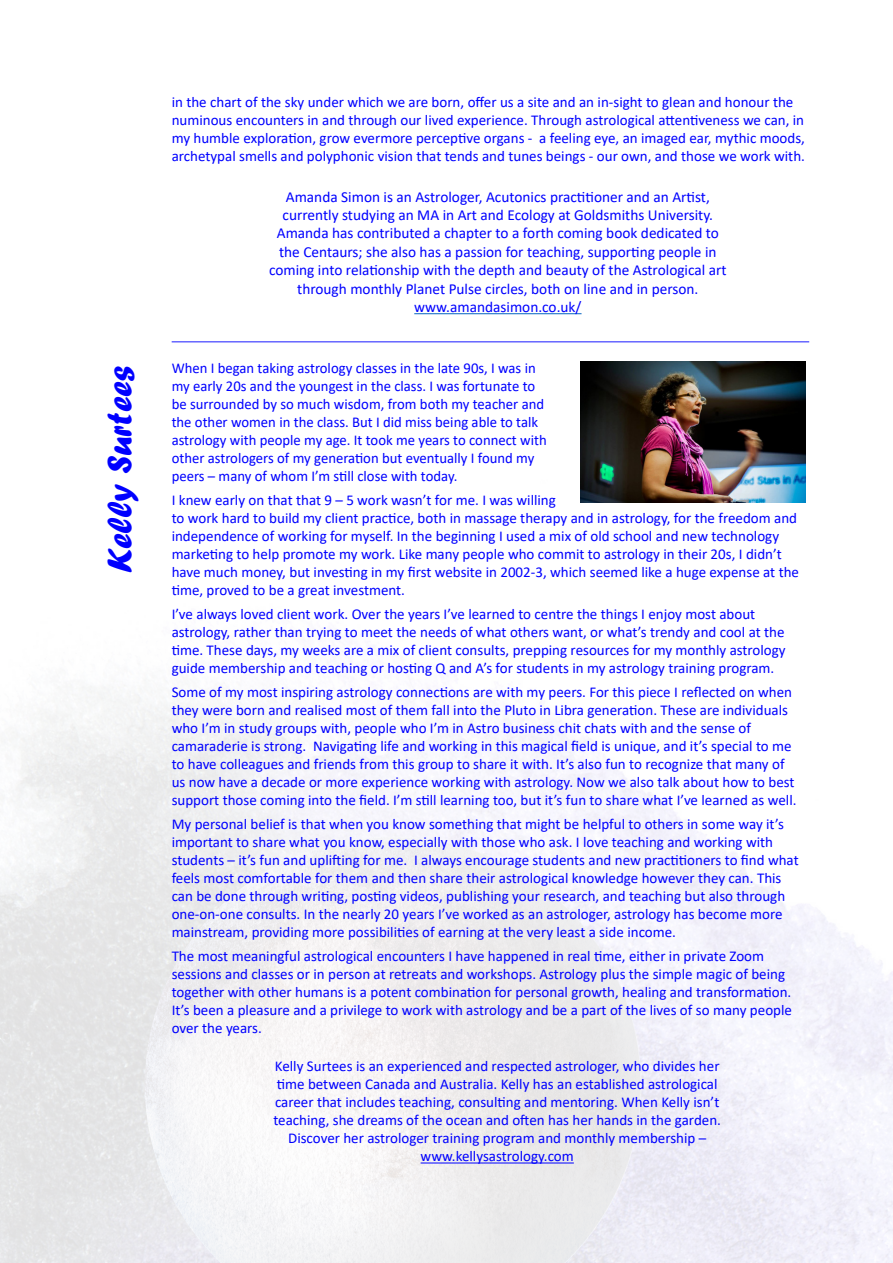
<style>
.page{position:relative;width:893px;height:1263px;background:#fff}
.page>*{position:absolute;margin:0;border:0;box-sizing:border-box;transform-origin:0 0}
.t1{font:36px "Forte";color:#00f}
.t2{font:15.3px/18.5px "Calibri";color:#00f;text-align:center}
.t3{font:15px/18px "Calibri";color:#00f}
</style>
<div class="page">
<img style="left:0;top:385px;width:893px;height:878px">
<img style="left:581px;top:361px;width:224px;height:141px">
<hr style="left:172px;top:341px;width:637px;height:1px;background:#66f">
<hr style="left:414px;top:313px;width:168px;height:1px;background:#0563c1">
<hr style="left:421px;top:1162px;width:153px;height:1px;background:#00f">
<p class="t1" style="left:99px;top:573px;width:209px;rotate:-90deg">Kelly Surtees</p>
<p class="t3" style="left:172px;top:93px;width:635px">in the chart of the sky under which we are born, offer us a site and an in-sight to glean and honour the numinous encounters in and through our lived experience. Through astrological attentiveness we can, in my humble exploration, grow evermore perceptive organs - a feeling eye, an imaged ear, mythic moods, archetypal smells and polyphonic vision that tends and tunes beings - our own, and those we work with.</p>
<p class="t2" style="left:269px;top:187px;width:459px">Amanda Simon is an Astrologer, Acutonics practitioner and an Artist, currently studying an MA in Art and Ecology at Goldsmiths University.<br>Amanda has contributed a chapter to a forth coming book dedicated to the Centaurs; she also has a passion for teaching, supporting people in coming into relationship with the depth and beauty of the Astrological art through monthly Planet Pulse circles, both on line and in person.</p>
<p class="t2" style="left:414px;top:297px;width:169px">www.amandasimon.co.uk/</p>
<p class="t3" style="left:172px;top:358px;width:377px">When I began taking astrology classes in the late 90s, I was in my early 20s and the youngest in the class. I was fortunate to be surrounded by so much wisdom, from both my teacher and the other women in the class. But I did miss being able to talk astrology with people my age. It took me years to connect with other astrologers of my generation but eventually I found my peers – many of whom I’m still close with today.</p>
<p class="t3" style="left:172px;top:490px;width:629px">I knew early on that that 9 – 5 work wasn’t for me. I was willing<br>to work hard to build my client practice, both in massage therapy and in astrology, for the freedom and independence of working for myself. In the beginning I used a mix of old school and new technology marketing to help promote my work. Like many people who commit to astrology in their 20s, I didn’t have much money, but investing in my first website in 2002-3, which seemed like a huge expense at the time, proved to be a great investment.</p>
<p class="t3" style="left:172px;top:604px;width:616px">I’ve always loved client work. Over the years I’ve learned to centre the things I enjoy most about astrology, rather than trying to meet the needs of what others want, or what’s trendy and cool at the time. These days, my weeks are a mix of client consults, prepping resources for my monthly astrology guide membership and teaching or hosting Q and A’s for students in my astrology training program.</p>
<p class="t3" style="left:172px;top:682px;width:626px">Some of my most inspiring astrology connections are with my peers. For this piece I reflected on when they were born and realised most of them fall into the Pluto in Libra generation. These are individuals who I’m in study groups with, people who I’m in Astro business chit chats with and the sense of camaraderie is strong. Navigating life and working in this magical field is unique, and it’s special to me to have colleagues and friends from this group to share it with. It’s also fun to recognize that many of us now have a decade or more experience working with astrology. Now we also talk about how to best support those coming into the field. I’m still learning too, but it’s fun to share what I’ve learned as well.</p>
<p class="t3" style="left:172px;top:814px;width:629px">My personal belief is that when you know something that might be helpful to others in some way it’s important to share what you know, especially with those who ask. I love teaching and working with students – it’s fun and uplifting for me. I always encourage students and new practitioners to find what feels most comfortable for them and then share their astrological knowledge however they can. This can be done through writing, posting videos, publishing your research, and teaching but also through one-on-one consults. In the nearly 20 years I’ve worked as an astrologer, astrology has become more mainstream, providing more possibilities of earning at the very least a side income.</p>
<p class="t3" style="left:172px;top:946px;width:622px">The most meaningful astrological encounters I have happened in real time, either in private Zoom sessions and classes or in person at retreats and workshops. Astrology plus the simple magic of being together with other humans is a potent combination for personal growth, healing and transformation.<br>It’s been a pleasure and a privilege to work with astrology and be a part of the lives of so many people over the years.</p>
<p class="t3" style="left:273px;top:1057px;width:449px;text-align:center">Kelly Surtees is an experienced and respected astrologer, who divides her time between Canada and Australia. Kelly has an established astrological career that includes teaching, consulting and mentoring. When Kelly isn’t teaching, she dreams of the ocean and often has her hands in the garden.<br>Discover her astrologer training program and monthly membership –</p>
<p class="t3" style="left:421px;top:1147px;width:155px">www.kellysastrology.com</p>
</div>
